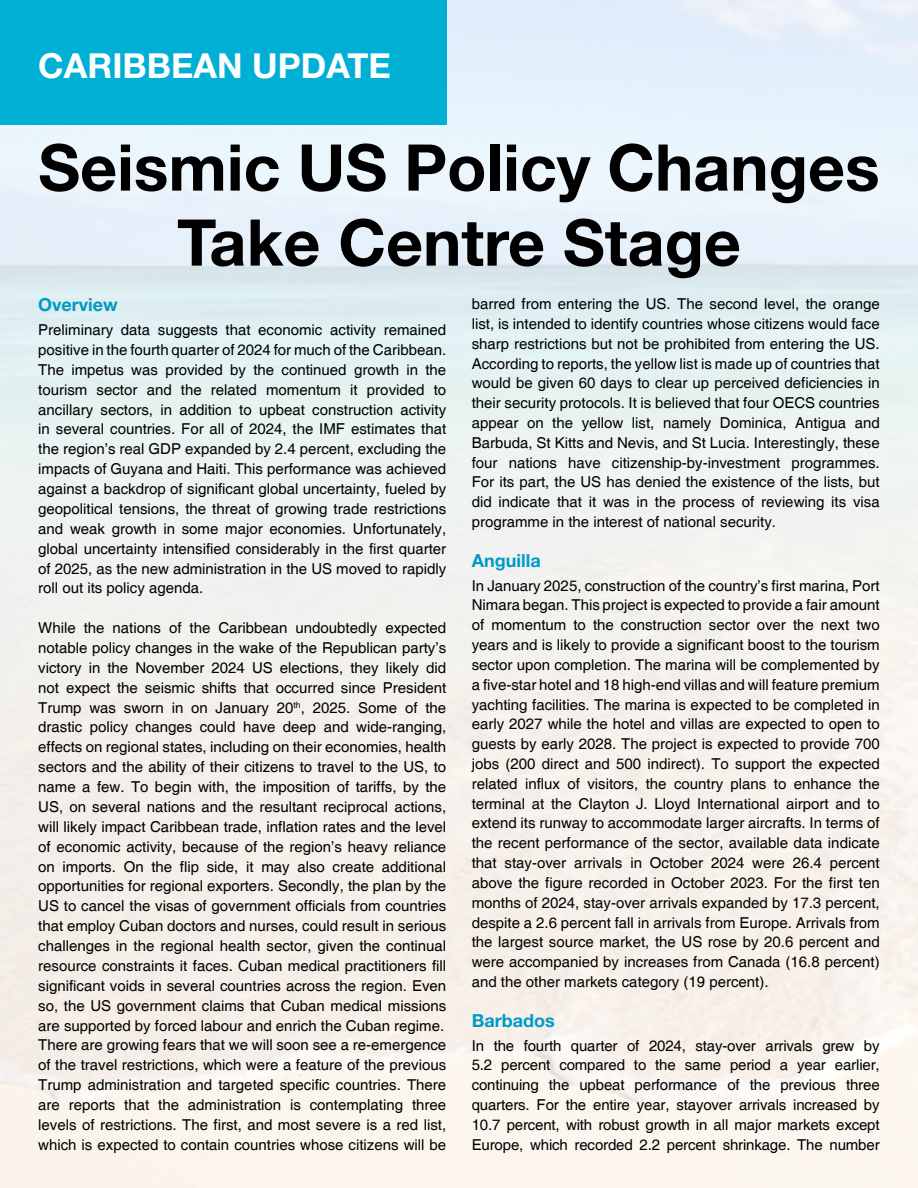
<style>
.page{position:relative;width:918px;height:1188px;background:#fff}
.page>*{position:absolute;margin:0;border:0;box-sizing:border-box;transform-origin:0 0}
.t1{font:700 64.5px/75px "Helvetica Neue LT Std";color:#000;text-align:center}
.t2{font:700 34.5px "Helvetica Neue LT Std";color:#fff}
.t3{font:700 18px "Helvetica Neue LT Std";color:#009ac7}
.t4{font:15px/19.8px "Helvetica";color:#000;text-align:justify}
</style>
<div class="page">
<img style="left:0;top:0;width:918px;height:1188px">
<div style="left:0;top:0;width:446px;height:125px;background:#00b0d4"></div>
<h2 class="t2" style="left:38px;top:45px;width:354px">CARIBBEAN UPDATE</h2>
<h1 class="t1" style="left:38px;top:129px;width:843px">Seismic US Policy Changes<br>Take Centre Stage</h1>
<p class="t3" style="left:38px;top:293px;width:81px">Overview</p>
<p class="t4" style="left:38px;top:320px;width:409px">Preliminary data suggests that economic activity remained positive in the fourth quarter of 2024 for much of the Caribbean.<br>The impetus was provided by the continued growth in the tourism sector and the related momentum it provided to ancillary sectors, in addition to upbeat construction activity in several countries. For all of 2024, the IMF estimates that the region’s real GDP expanded by 2.4 percent, excluding the impacts of Guyana and Haiti. This performance was achieved against a backdrop of significant global uncertainty, fueled by geopolitical tensions, the threat of growing trade restrictions and weak growth in some major economies. Unfortunately, global uncertainty intensified considerably in the first quarter of 2025, as the new administration in the US moved to rapidly roll out its policy agenda.</p>
<p class="t4" style="left:38px;top:619px;width:409px;text-align:left">While the nations of the Caribbean undoubtedly expected notable policy changes in the wake of the Republican party’s victory in the November 2024 US elections, they likely did not expect the seismic shifts that occurred since President Trump was sworn in on January 20<sup>th</sup>, 2025. Some of the drastic policy changes could have deep and wide‑ranging, effects on regional states, including on their economies, health sectors and the ability of their citizens to travel to the US, to name a few. To begin with, the imposition of tariffs, by the US, on several nations and the resultant reciprocal actions, will likely impact Caribbean trade, inflation rates and the level of economic activity, because of the region’s heavy reliance on imports. On the flip side, it may also create additional opportunities for regional exporters. Secondly, the plan by the US to cancel the visas of government officials from countries that employ Cuban doctors and nurses, could result in serious challenges in the regional health sector, given the continual resource constraints it faces. Cuban medical practitioners fill significant voids in several countries across the region. Even so, the US government claims that Cuban medical missions are supported by forced labour and enrich the Cuban regime.<br>There are growing fears that we will soon see a re‑emergence of the travel restrictions, which were a feature of the previous Trump administration and targeted specific countries. There are reports that the administration is contemplating three levels of restrictions. The first, and most severe is a red list, which is expected to contain countries whose citizens will be</p>
<p class="t4" style="left:472px;top:294px;width:409px">barred from entering the US. The second level, the orange list, is intended to identify countries whose citizens would face sharp restrictions but not be prohibited from entering the US.<br>According to reports, the yellow list is made up of countries that would be given 60 days to clear up perceived deficiencies in their security protocols. It is believed that four OECS countries appear on the yellow list, namely Dominica, Antigua and Barbuda, St Kitts and Nevis, and St Lucia. Interestingly, these four nations have citizenship‑by‑investment programmes.<br>For its part, the US has denied the existence of the lists, but did indicate that it was in the process of reviewing its visa programme in the interest of national security.</p>
<p class="t3" style="left:472px;top:549px;width:70px">Anguilla</p>
<p class="t4" style="left:472px;top:576px;width:409px">In January 2025, construction of the country’s first marina, Port Nimara began. This project is expected to provide a fair amount of momentum to the construction sector over the next two years and is likely to provide a significant boost to the tourism sector upon completion. The marina will be complemented by a five‑star hotel and 18 high‑end villas and will feature premium yachting facilities. The marina is expected to be completed in early 2027 while the hotel and villas are expected to open to guests by early 2028. The project is expected to provide 700 jobs (200 direct and 500 indirect). To support the expected related influx of visitors, the country plans to enhance the terminal at the Clayton J. Lloyd International airport and to extend its runway to accommodate larger aircrafts. In terms of the recent performance of the sector, available data indicate that stay‑over arrivals in October 2024 were 26.4 percent above the figure recorded in October 2023. For the first ten months of 2024, stay‑over arrivals expanded by 17.3 percent, despite a 2.6 percent fall in arrivals from Europe. Arrivals from the largest source market, the US rose by 20.6 percent and were accompanied by increases from Canada (16.8 percent) and the other markets category (19 percent).</p>
<p class="t3" style="left:472px;top:1009px;width:84px">Barbados</p>
<p class="t4" style="left:472px;top:1036px;width:409px">In the fourth quarter of 2024, stay‑over arrivals grew by 5.2 percent compared to the same period a year earlier, continuing the upbeat performance of the previous three quarters. For the entire year, stayover arrivals increased by 10.7 percent, with robust growth in all major markets except Europe, which recorded 2.2 percent shrinkage. The number</p>
</div>
